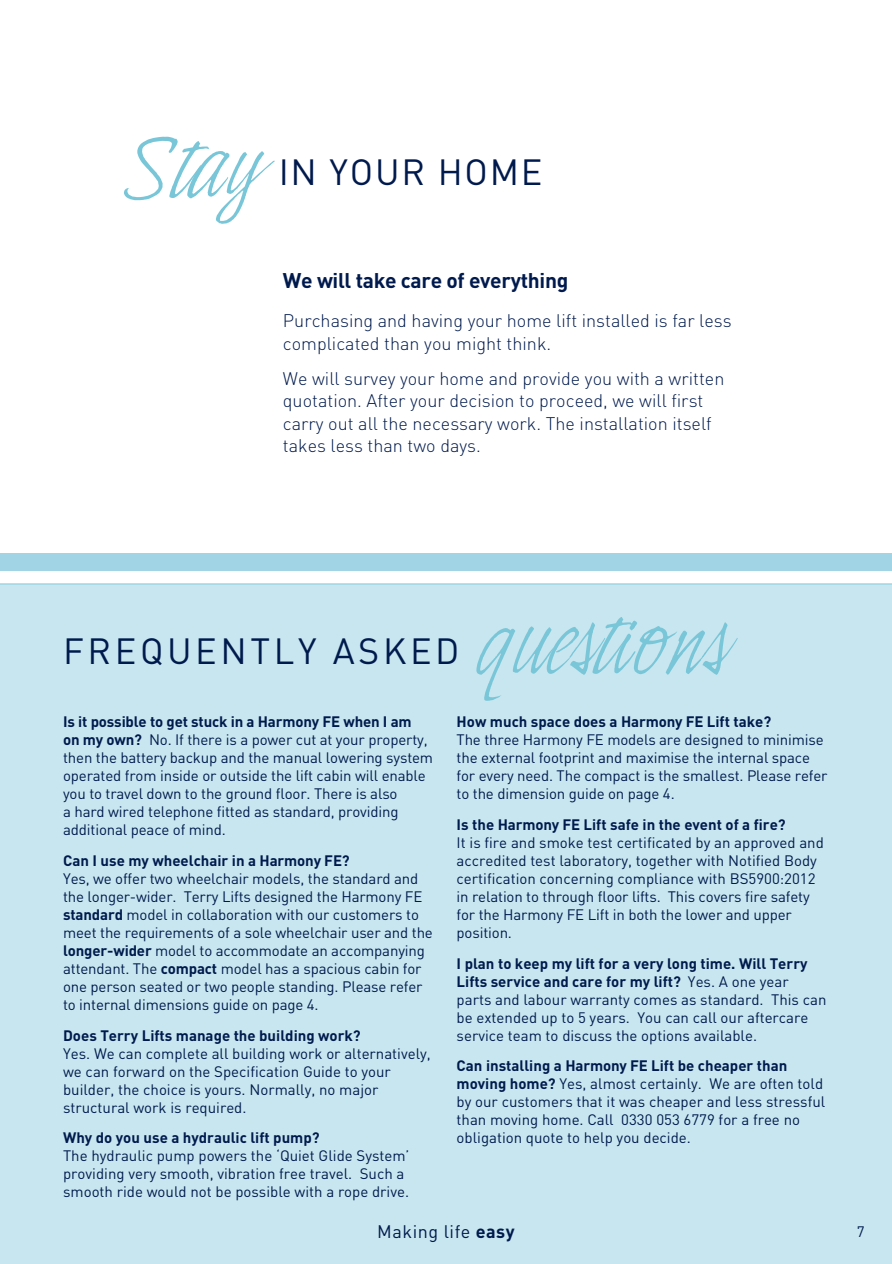
<style>
.page{position:relative;width:892px;height:1264px;background:#fff}
.page>*{position:absolute;margin:0;border:0;box-sizing:border-box;transform-origin:0 0}
.t1{font:90px "Indy Italic Plain";color:#79c6d8}
.t2{font:36px "DIN";letter-spacing:.1em;color:#001a4d}
.t3{font:36px "DIN";letter-spacing:.05em;color:#001a4d}
.t4{font:700 21px "DIN";letter-spacing:-.015em;color:#001a4d}
.t5{font:300 18px/22.5px "DIN";color:#001a4d}
.t6{font:18px "DIN";letter-spacing:.03em;color:#001a4d}
.t7{font:15px/18px "DIN";letter-spacing:-.01em;color:#001a4d}
.t8{font:700 15px "DIN";color:#001a4d}
.s1{font-weight:700}
</style>
<div class="page">
<div style="left:0;top:585px;width:891px;height:679px;background:#c8e6ef"></div>
<div style="left:0;top:553px;width:891px;height:18px;background:#a1d4e4"></div>
<hr style="left:0;top:583px;width:891px;height:2px;background:#a1d4e4">
<h1 class="t1" style="left:124px;top:114px;width:139px">Stay</h1>
<h2 class="t3" style="left:279px;top:150px;width:265px">IN YOUR HOME</h2>
<h3 class="t4" style="left:283px;top:266px;width:287px">We will take care of everything</h3>
<p class="t5" style="left:283px;top:309px;width:450px">Purchasing and having your home lift installed is far less complicated than you might think.</p>
<p class="t5" style="left:283px;top:367px;width:443px">We will survey your home and provide you with a written quotation. After your decision to proceed, we will first carry out all the necessary work. The installation itself takes less than two days.</p>
<h2 class="t2" style="left:63px;top:628px;width:398px">FREQUENTLY ASKED</h2>
<h1 class="t1" style="left:480px;top:589px;width:248px">questions</h1>
<p class="t7" style="left:63px;top:712px;width:371px"><span class="s1">Is it possible to get stuck in a Harmony FE when I am<br>on my own?</span> No. If there is a power cut at your property, then the battery backup and the manual lowering system operated from inside or outside the lift cabin will enable you to travel down to the ground floor. There is also<br>a hard wired telephone fitted as standard, providing additional peace of mind.</p>
<p class="t8" style="left:63px;top:851px;width:288px">Can I use my wheelchair in a Harmony FE?</p>
<p class="t7" style="left:63px;top:869px;width:371px">Yes, we offer two wheelchair models, the standard and the longer-wider. Terry Lifts designed the Harmony FE <span class="s1">standard</span> model in collaboration with our customers to meet the requirements of a sole wheelchair user and the <span class="s1">longer-wider</span> model to accommodate an accompanying attendant. The <span class="s1">compact</span> model has a spacious cabin for one person seated or two people standing. Please refer to internal dimensions guide on page 4.</p>
<p class="t8" style="left:63px;top:1025px;width:299px">Does Terry Lifts manage the building work?</p>
<p class="t7" style="left:63px;top:1044px;width:369px">Yes. We can complete all building work or alternatively, we can forward on the Specification Guide to your builder, the choice is yours. Normally, no major structural work is required.</p>
<p class="t8" style="left:63px;top:1128px;width:258px">Why do you use a hydraulic lift pump?</p>
<p class="t7" style="left:63px;top:1147px;width:348px">The hydraulic pump powers the ‘Quiet Glide System’ providing very smooth, vibration free travel. Such a smooth ride would not be possible with a rope drive.</p>
<p class="t8" style="left:456px;top:712px;width:316px">How much space does a Harmony FE Lift take?</p>
<p class="t7" style="left:456px;top:730px;width:372px">The three Harmony FE models are designed to minimise the external footprint and maximise the internal space for every need. The compact is the smallest. Please refer to the dimension guide on page 4.</p>
<p class="t8" style="left:456px;top:815px;width:330px">Is the Harmony FE Lift safe in the event of a fire?</p>
<p class="t7" style="left:456px;top:833px;width:369px">It is fire and smoke test certificated by an approved and accredited test laboratory, together with Notified Body certification concerning compliance with BS5900:2012 in relation to through floor lifts. This covers fire safety for the Harmony FE Lift in both the lower and upper position.</p>
<p class="t7" style="left:456px;top:954px;width:371px"><span class="s1">I plan to keep my lift for a very long time. Will Terry Lifts service and care for my lift?</span> Yes. A one year parts and labour warranty comes as standard. This can be extended up to 5 years. You can call our aftercare service team to discuss the options available.</p>
<p class="t7" style="left:456px;top:1057px;width:370px"><span class="s1">Can installing a Harmony FE Lift be cheaper than moving home?</span> Yes, almost certainly. We are often told by our customers that it was cheaper and less stressful than moving home. Call 0330 053 6779 for a free no obligation quote to help you decide.</p>
<p class="t6" style="left:377px;top:1220px;width:139px">Making life <span class="s1">easy</span></p>
<p class="t7" style="left:856px;top:1222px;width:9px">7</p>
</div>
